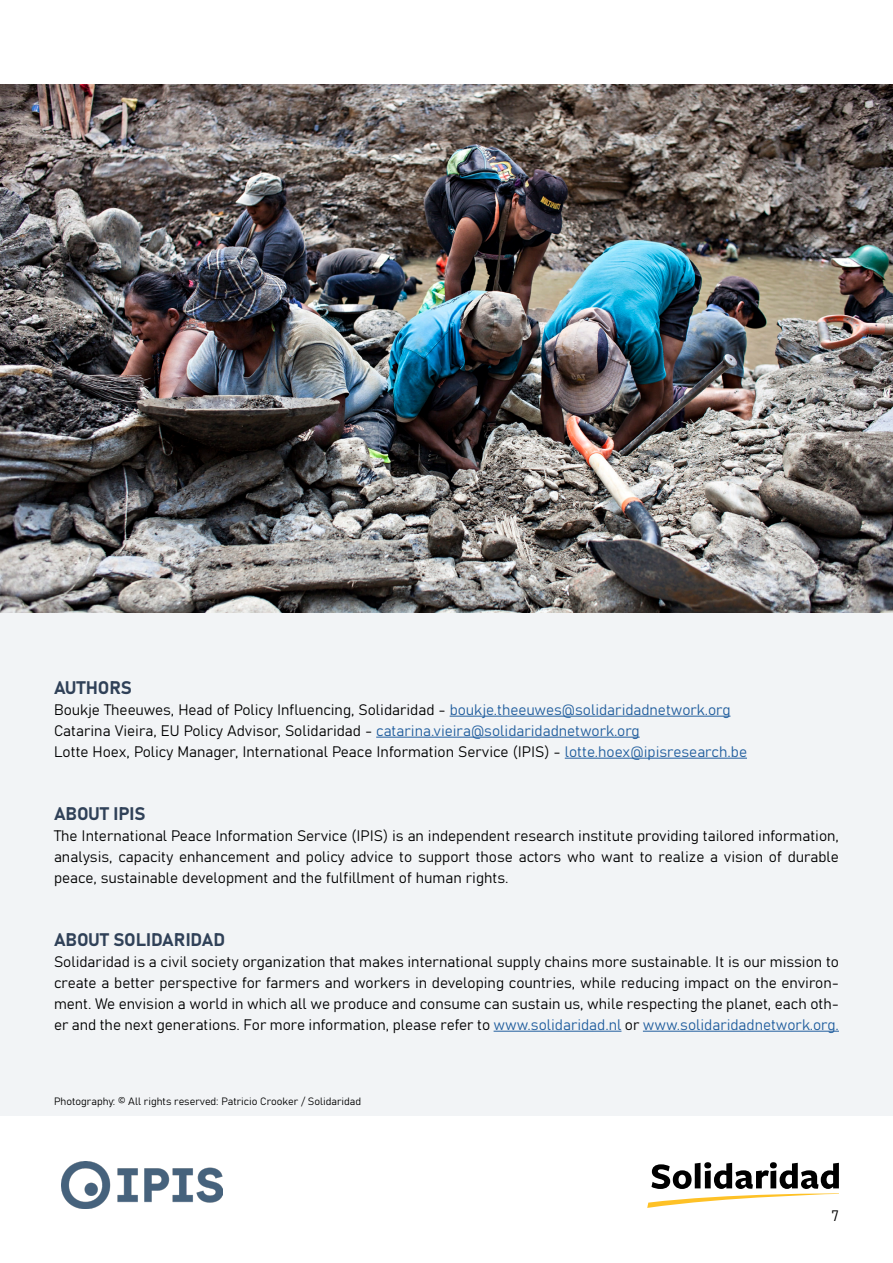
<style>
.page{position:relative;width:893px;height:1263px;background:#fff}
.page>*{position:absolute;margin:0;border:0;box-sizing:border-box;transform-origin:0 0}
.t1{font:18px "Bahnschrift";color:#304158}
.t2{font:15px/21px "Bahnschrift";color:#000;text-align:justify}
.t3{font:10.5px "Bahnschrift";color:#000}
.s1{color:#215e9e}
</style>
<div class="page">
<div style="left:0;top:610px;width:893px;height:506px;background:#f2f4f6"></div>
<hr style="left:450px;top:716px;width:280px;height:1px;background:#215e9e">
<hr style="left:376px;top:737px;width:264px;height:1px;background:#215e9e">
<hr style="left:565px;top:758px;width:182px;height:1px;background:#215e9e">
<hr style="left:494px;top:1031px;width:127px;height:1px;background:#215e9e">
<hr style="left:643px;top:1031px;width:196px;height:1px;background:#215e9e">
<img style="left:62px;top:1161px;width:161px;height:48px">
<svg style="left:647px;top:1162px;width:192px;height:46px"></svg>
<img style="left:0;top:85px;width:893px;height:527px">
<p class="t1" style="left:54px;top:674px;width:79px">AUTHORS</p>
<p class="t2" style="left:54px;top:699px;width:694px;text-align:left">Boukje Theeuwes, Head of Policy Influencing, Solidaridad - <span class="s1">boukje.theeuwes@solidaridadnetwork.org<br></span>Catarina Vieira, EU Policy Advisor, Solidaridad - <span class="s1">catarina.vieira@solidaridadnetwork.org<br></span>Lotte Hoex, Policy Manager, International Peace Information Service (IPIS) - <span class="s1">lotte.hoex@ipisresearch.be</span></p>
<p class="t1" style="left:54px;top:800px;width:93px">ABOUT IPIS</p>
<p class="t2" style="left:54px;top:825px;width:786px">The International Peace Information Service (IPIS) is an independent research institute providing tailored information, analysis, capacity enhancement and policy advice to support those actors who want to realize a vision of durable peace, sustainable development and the fulfillment of human rights.</p>
<p class="t1" style="left:54px;top:926px;width:173px">ABOUT SOLIDARIDAD</p>
<p class="t2" style="left:54px;top:951px;width:787px">Solidaridad is a civil society organization that makes international supply chains more sustainable. It is our mission to create a better perspective for farmers and workers in developing countries, while reducing impact on the environ&shy;ment. We envision a world in which all we produce and consume can sustain us, while respecting the planet, each oth&shy;er and the next generations. For more information, please refer to <span class="s1">www.solidaridad.nl</span> or <span class="s1">www.solidaridadnetwork.org.</span></p>
<p class="t3" style="left:54px;top:1094px;width:309px">Photography: © All rights reserved: Patricio Crooker / Solidaridad</p>
<p class="t2" style="left:831px;top:1204px;width:9px">7</p>
</div>
